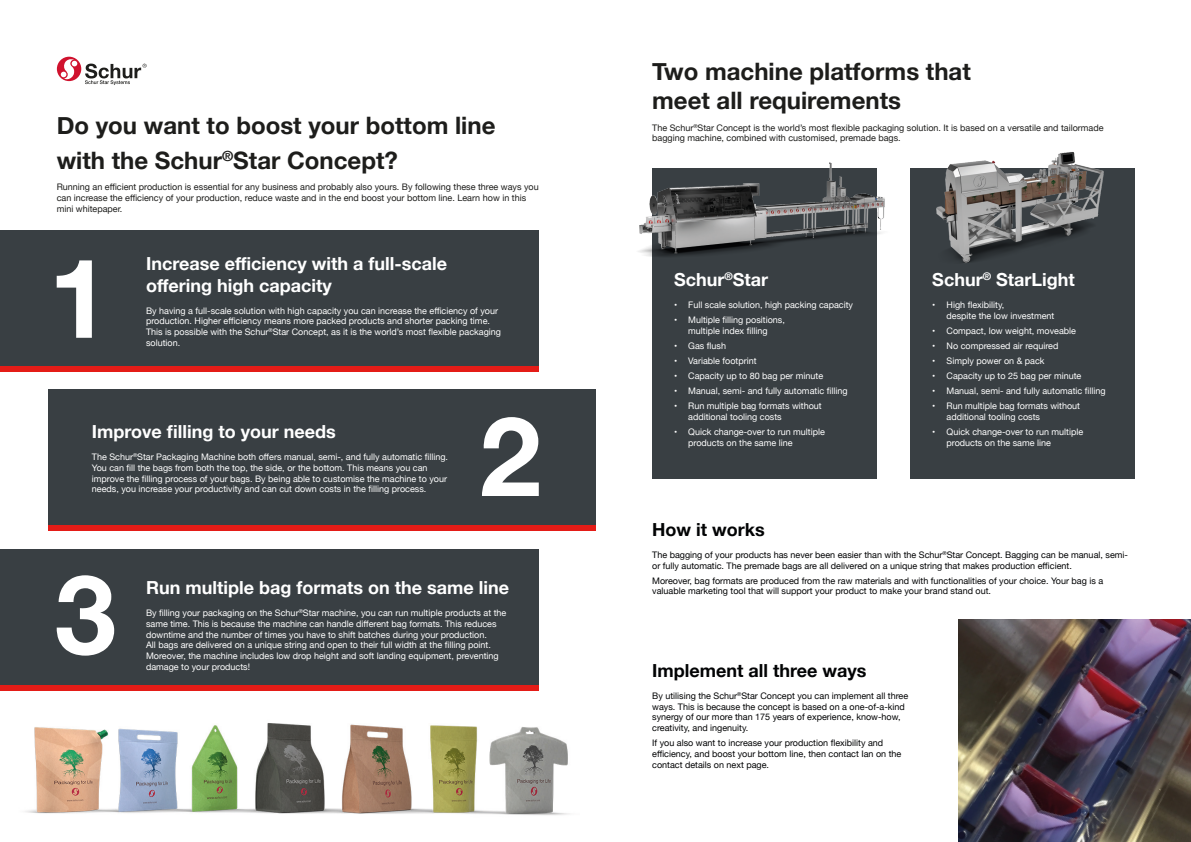
<style>
.page{position:relative;width:1191px;height:842px;background:#fff}
.page>*{position:absolute;margin:0;border:0;box-sizing:border-box;transform-origin:0 0}
.t1{font:700 24px/28.8px "Helvetica Neue";color:#1d1d1b}
.t2{font:700 18px "Helvetica Neue";color:#fff}
.t3{font:700 18px "Helvetica Neue";color:#020304}
.t4{font:9px/10.8px "Helvetica Neue";color:#fff}
.t5{font:9px/10.8px "Helvetica Neue";color:#020304}
.t6{font:9px/10.8px "Helvetica Neue";color:#1d1d1b}
</style>
<div class="page">
<div style="left:0;top:230px;width:539px;height:141px;background:#393f43"></div>
<div style="left:48px;top:389px;width:547px;height:142px;background:#393f43"></div>
<div style="left:0;top:549px;width:539px;height:142px;background:#393f43"></div>
<div style="left:57px;top:57px;width:24px;height:24px;background:#d0122e;border-radius:50%"></div>
<svg style="left:61px;top:58px;width:16px;height:21px"></svg>
<svg style="left:85px;top:63px;width:62px;height:22px"></svg>
<svg style="left:57px;top:260px;width:35px;height:78px"></svg>
<svg style="left:482px;top:417px;width:57px;height:79px"></svg>
<svg style="left:57px;top:575px;width:57px;height:81px"></svg>
<div style="left:652px;top:168px;width:224px;height:311px;background:#393f43"></div>
<div style="left:910px;top:168px;width:224px;height:311px;background:#393f43"></div>
<img style="left:638px;top:162px;width:247px;height:122px">
<img style="left:936px;top:152px;width:168px;height:111px">
<img style="left:25px;top:723px;width:545px;height:92px">
<div style="left:48px;top:525px;width:547px;height:6px;background:#e41c17"></div>
<div style="left:0;top:366px;width:539px;height:5px;background:#e41c17"></div>
<div style="left:0;top:685px;width:539px;height:6px;background:#e41c17"></div>
<img style="left:958px;top:620px;width:233px;height:222px">
<p class="t1" style="left:57px;top:112px;width:440px">Do you want to boost your bottom line</p>
<p class="t1" style="left:57px;top:147px;width:343px">with the Schur<sup>®</sup>Star Concept?</p>
<p class="t6" style="left:57px;top:182px;width:483px">Running an efficient production is essential for any business and probably also yours. By following these three ways you can increase the efficiency of your production, reduce waste and in the end boost your bottom line. Learn how in this mini whitepaper.</p>
<p class="t2" style="left:146px;top:250px;width:302px">Increase efficiency with a full-scale</p>
<p class="t2" style="left:146px;top:271px;width:187px">offering high capacity</p>
<p class="t4" style="left:146px;top:305px;width:356px">By having a full-scale solution with high capacity you can increase the efficiency of your production. Higher efficiency means more packed products and shorter packing time.<br>This is possible with the Schur<sup>®</sup>Star Concept, as it is the world’s most flexible packaging solution.</p>
<p class="t2" style="left:92px;top:418px;width:245px">Improve filling to your needs</p>
<p class="t4" style="left:92px;top:452px;width:358px">The Schur<sup>®</sup>Star Packaging Machine both offers manual, semi-, and fully automatic filling.<br>You can fill the bags from both the top, the side, or the bottom. This means you can improve the filling process of your bags. By being able to customise the machine to your needs, you increase your productivity and can cut down costs in the filling process.</p>
<p class="t2" style="left:146px;top:574px;width:364px">Run multiple bag formats on the same line</p>
<p class="t4" style="left:146px;top:608px;width:362px">By filling your packaging on the Schur<sup>®</sup>Star machine, you can run multiple products at the same time. This is because the machine can handle different bag formats. This reduces downtime and the number of times you have to shift batches during your production.<br>All bags are delivered on a unique string and open to their full width at the filling point.<br>Moreover, the machine includes low drop height and soft landing equipment, preventing damage to your products!</p>
<p class="t1" style="left:652px;top:58px;width:320px">Two machine platforms that meet all requirements</p>
<p class="t6" style="left:652px;top:122px;width:453px">The Schur<sup>®</sup>Star Concept is the world’s most flexible packaging solution. It is based on a versatile and tailormade</p>
<p class="t6" style="left:652px;top:133px;width:250px">bagging machine, combined with customised, premade bags.</p>
<p class="t2" style="left:674px;top:266px;width:96px">Schur<sup>®</sup>Star</p>
<p class="t4" style="left:674px;top:300px;width:181px">• Full scale solution, high packing capacity</p>
<p class="t4" style="left:674px;top:315px;width:112px;text-align:center">• Multiple filling positions, multiple index filling</p>
<p class="t4" style="left:674px;top:341px;width:54px">• Gas flush</p>
<p class="t4" style="left:674px;top:356px;width:84px">• Variable footprint</p>
<p class="t4" style="left:674px;top:371px;width:151px">• Capacity up to 80 bag per minute</p>
<p class="t4" style="left:674px;top:386px;width:175px">• Manual, semi- and fully automatic filling</p>
<p class="t4" style="left:688px;top:401px;width:135px;text-indent:-14px">• Run multiple bag formats without additional tooling costs</p>
<p class="t4" style="left:688px;top:427px;width:138px;text-indent:-14px">• Quick change-over to run multiple products on the same line</p>
<p class="t2" style="left:932px;top:266px;width:144px">Schur<sup>®</sup> StarLight</p>
<p class="t4" style="left:946px;top:300px;width:109px;text-indent:-14px">• High flexibility,<br>despite the low investment</p>
<p class="t4" style="left:932px;top:326px;width:145px">• Compact, low weight, moveable</p>
<p class="t4" style="left:932px;top:341px;width:128px">• No compressed air required</p>
<p class="t4" style="left:932px;top:356px;width:114px">• Simply power on &amp; pack</p>
<p class="t4" style="left:932px;top:371px;width:151px">• Capacity up to 25 bag per minute</p>
<p class="t4" style="left:932px;top:386px;width:175px">• Manual, semi- and fully automatic filling</p>
<p class="t4" style="left:946px;top:401px;width:135px;text-indent:-14px">• Run multiple bag formats without additional tooling costs</p>
<p class="t4" style="left:946px;top:427px;width:138px;text-indent:-14px">• Quick change-over to run multiple products on the same line</p>
<p class="t3" style="left:652px;top:516px;width:114px">How it works</p>
<p class="t5" style="left:652px;top:550px;width:477px">The bagging of your products has never been easier than with the Schur<sup>®</sup>Star Concept. Bagging can be manual, semi&shy;or fully automatic. The premade bags are all delivered on a unique string that makes production efficient.</p>
<p class="t5" style="left:652px;top:575px;width:452px">Moreover, bag formats are produced from the raw materials and with functionalities of your choice. Your bag is a valuable marketing tool that will support your product to make your brand stand out.</p>
<p class="t3" style="left:652px;top:656px;width:216px">Implement all three ways</p>
<p class="t5" style="left:652px;top:691px;width:257px">By utilising the Schur<sup>®</sup>Star Concept you can implement all three ways. This is because the concept is based on a one-of-a-kind synergy of our more than 175 years of experience, know-how, creativity, and ingenuity.</p>
<p class="t5" style="left:652px;top:738px;width:251px">If you also want to increase your production flexibility and efficiency, and boost your bottom line, then contact Ian on the contact details on next page.</p>
</div>
